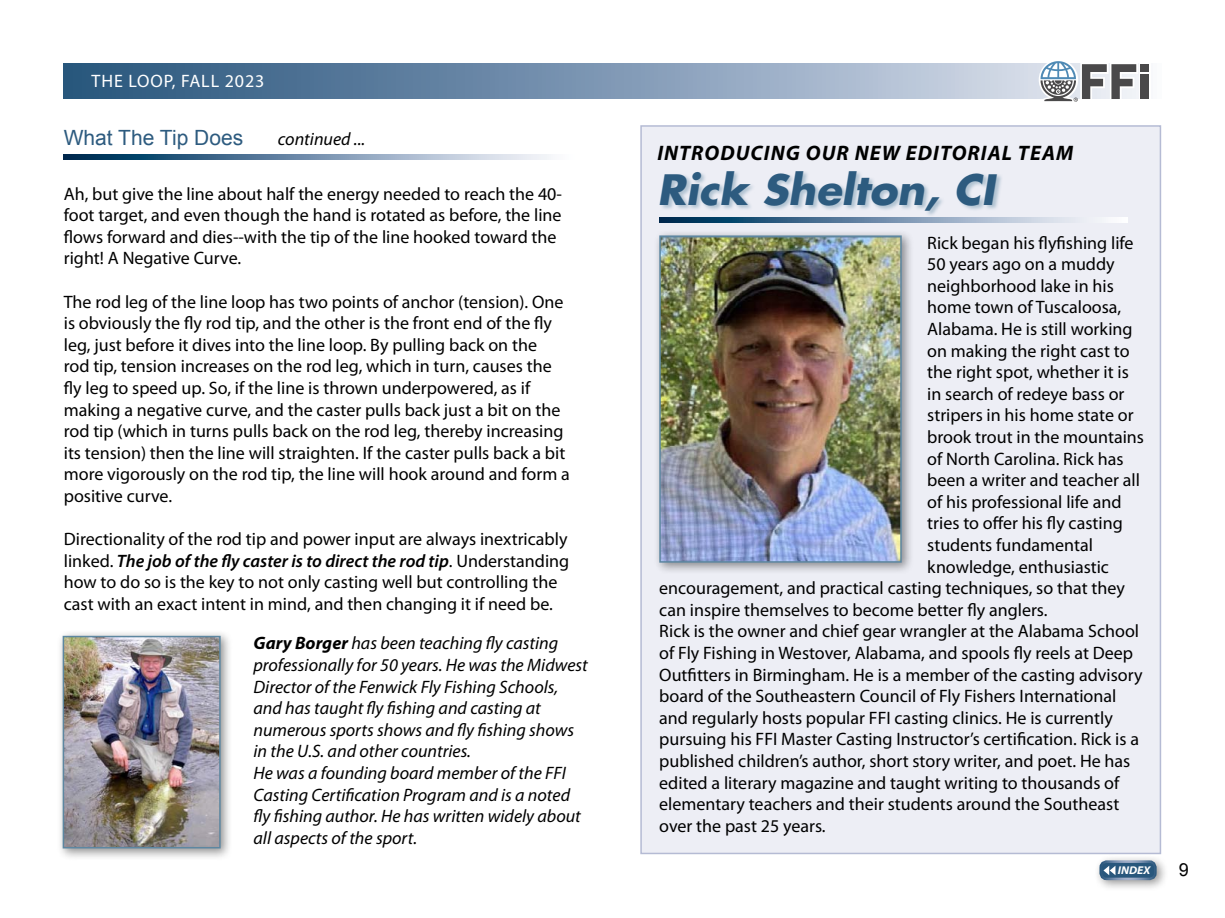
<style>
.page{position:relative;width:1225px;height:918px;background:#fff}
.page>*{position:absolute;margin:0;border:0;box-sizing:border-box;transform-origin:0 0}
.t1{font:italic 700 40.8px "Futura Std";color:#2d5b7f}
.t2{font:italic 700 21px "Myriad Pro";letter-spacing:.05em;color:#000}
.t3{font:21px "Arial";color:#2d5b7f}
.t4{font:18px/21.6px "Myriad Pro";color:#000}
.t5{font:italic 18px/21.6px "Myriad Pro";color:#000}
.t6{font:18px "Myriad Pro";letter-spacing:.05em;color:#fff}
.t7{font:18px "Arial";color:#000}
.t8{font:italic 700 11.25px "Myriad Pro";color:#fff;scale:1.06 1}
.s1{font-weight:600;font-style:italic}
.s2{font-weight:700}
</style>
<div class="page">
<div style="left:641px;top:126px;width:519px;height:727px;background:#edeef5"></div>
<svg style="left:64px;top:154px;width:487px;height:5px;background:#708ea9"></svg>
<svg style="left:64px;top:64px;width:973px;height:34px;background:#7893af"></svg>
<div style="left:1093px;top:854px;width:75px;height:38px;background:#000;opacity:.42"></div>
<div style="left:1100px;top:862px;width:55px;height:17px;background:#28577c;border-radius:6px"></div>
<div style="left:1099px;top:860px;width:57px;height:20px;border:2px solid #fff;border-radius:6px"></div>
<svg style="left:1103px;top:866px;width:12px;height:9px"></svg>
<div style="left:1140px;top:64px;width:9px;height:8px;background:#4a494a"></div>
<div style="left:1140px;top:75px;width:9px;height:24px;background:#4a494a"></div>
<svg style="left:1037px;top:61px;width:102px;height:41px"></svg>
<div style="left:56px;top:630px;width:177px;height:231px;background:#000;opacity:.42"></div>
<img style="left:66px;top:639px;width:152px;height:206px">
<div style="left:63px;top:636px;width:158px;height:212px;border:2px solid #5d87a1"></div>
<div style="left:653px;top:229px;width:261px;height:346px;background:#000;opacity:.42"></div>
<img style="left:662px;top:238px;width:236px;height:322px">
<div style="left:659px;top:235px;width:242px;height:328px;border:2px solid #5d87a1"></div>
<div style="left:660px;top:171px;width:343px;height:46px;background:#5d87a1;opacity:.42"></div>
<svg style="left:659px;top:217px;width:468px;height:5px;background:#7693ac"></svg>
<p class="t6" style="left:91px;top:70px;width:174px">THE LOOP, FALL 2023</p>
<p class="t3" style="left:64px;top:124px;width:181px">What The Tip Does</p>
<p class="t5" style="left:278px;top:128px;width:89px">continued ...</p>
<p class="t4" style="left:64px;top:182px;width:500px">Ah, but give the line about half the energy needed to reach the 40- foot target, and even though the hand is rotated as before, the line flows forward and dies--with the tip of the line hooked toward the right! A Negative Curve.</p>
<p class="t4" style="left:64px;top:290px;width:507px">The rod leg of the line loop has two points of anchor (tension). One is obviously the fly rod tip, and the other is the front end of the fly leg, just before it dives into the line loop. By pulling back on the<br>rod tip, tension increases on the rod leg, which in turn, causes the fly leg to speed up. So, if the line is thrown underpowered, as if making a negative curve, and the caster pulls back just a bit on the rod tip (which in turns pulls back on the rod leg, thereby increasing its tension) then the line will straighten. If the caster pulls back a bit more vigorously on the rod tip, the line will hook around and form a positive curve.</p>
<p class="t4" style="left:64px;top:528px;width:507px">Directionality of the rod tip and power input are always inextricably linked. <span class="s1">The job of the fly caster is to direct the rod tip</span>. Understanding how to do so is the key to not only casting well but controlling the cast with an exact intent in mind, and then changing it if need be.</p>
<p class="t5" style="left:253px;top:632px;width:336px"><span class="s2">Gary Borger</span> has been teaching fly casting professionally for 50 years. He was the Midwest Director of the Fenwick Fly Fishing Schools, and has taught fly fishing and casting at numerous sports shows and fly fishing shows in the U.S. and other countries.<br>He was a founding board member of the FFI Casting Certification Program and is a noted fly fishing author. He has written widely about all aspects of the sport.</p>
<p class="t2" style="left:657px;top:139px;width:417px">INTRODUCING OUR NEW EDITORIAL TEAM</p>
<h1 class="t1" style="left:657px;top:162px;width:339px">Rick Shelton, CI</h1>
<p class="t4" style="left:927px;top:232px;width:208px">Rick began his flyfishing life</p>
<p class="t4" style="left:927px;top:253px;width:189px">50 years ago on a muddy</p>
<p class="t4" style="left:927px;top:275px;width:188px">neighborhood lake in his</p>
<p class="t4" style="left:927px;top:296px;width:196px">home town of Tuscaloosa,</p>
<p class="t4" style="left:927px;top:318px;width:207px">Alabama. He is still working</p>
<p class="t4" style="left:927px;top:340px;width:204px">on making the right cast to</p>
<p class="t4" style="left:927px;top:361px;width:203px">the right spot, whether it is</p>
<p class="t4" style="left:927px;top:383px;width:199px">in search of redeye bass or</p>
<p class="t4" style="left:927px;top:404px;width:208px">stripers in his home state or</p>
<p class="t4" style="left:927px;top:426px;width:218px">brook trout in the mountains</p>
<p class="t4" style="left:927px;top:448px;width:198px">of North Carolina. Rick has</p>
<p class="t4" style="left:927px;top:469px;width:214px">been a writer and teacher all</p>
<p class="t4" style="left:927px;top:491px;width:196px">of his professional life and</p>
<p class="t4" style="left:927px;top:512px;width:197px">tries to offer his fly casting</p>
<p class="t4" style="left:927px;top:534px;width:167px">students fundamental</p>
<p class="t4" style="left:927px;top:556px;width:183px">knowledge, enthusiastic</p>
<p class="t4" style="left:659px;top:577px;width:467px">encouragement, and practical casting techniques, so that they</p>
<p class="t4" style="left:659px;top:599px;width:390px">can inspire themselves to become better fly anglers.</p>
<p class="t4" style="left:659px;top:620px;width:481px">Rick is the owner and chief gear wrangler at the Alabama School</p>
<p class="t4" style="left:659px;top:642px;width:475px">of Fly Fishing in Westover, Alabama, and spools fly reels at Deep</p>
<p class="t4" style="left:659px;top:664px;width:485px">Outfitters in Birmingham. He is a member of the casting advisory</p>
<p class="t4" style="left:659px;top:685px;width:458px">board of the Southeastern Council of Fly Fishers International</p>
<p class="t4" style="left:659px;top:707px;width:455px">and regularly hosts popular FFI casting clinics. He is currently</p>
<p class="t4" style="left:659px;top:728px;width:481px">pursuing his FFI Master Casting Instructor’s certification. Rick is a</p>
<p class="t4" style="left:659px;top:750px;width:472px">published children’s author, short story writer, and poet. He has</p>
<p class="t4" style="left:659px;top:772px;width:462px">edited a literary magazine and taught writing to thousands of</p>
<p class="t4" style="left:659px;top:793px;width:461px">elementary teachers and their students around the Southeast</p>
<p class="t4" style="left:659px;top:815px;width:168px">over the past 25 years.</p>
<p class="t8" style="left:1117px;top:863px;width:32px">INDEX</p>
<p class="t7" style="left:1178px;top:858px;width:12px">9</p>
</div>
